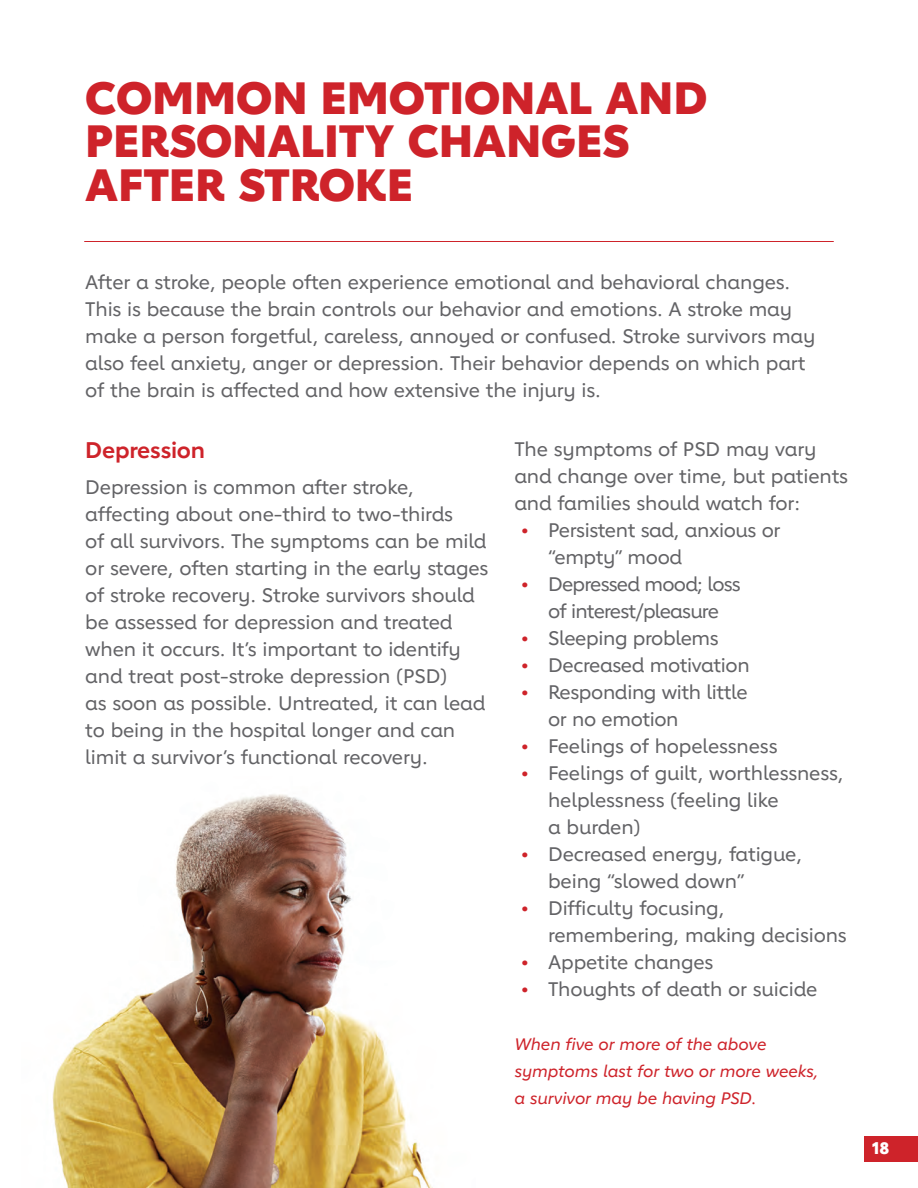
<style>
.page{position:relative;width:918px;height:1188px;background:#fff}
.page>*{position:absolute;margin:0;border:0;box-sizing:border-box;transform-origin:0 0}
.Section_Header{font:800 45px/43.5px "Lub Dub";letter-spacing:-.005em;color:#ce232a}
.Paragraph_Title{font:700 22.5px "Lub Dub";letter-spacing:-.01em;color:#ce232a}
.Body_Copy{font:500 19.5px/27px "Lub Dub";letter-spacing:-.01em;color:#636366}
.Body_Copy-2{font:500 19.5px/27px "Lub Dub";letter-spacing:-.04em;color:#636366;text-align:center}
.Legal{font:italic 500 16.5px/27px "Lub Dub";letter-spacing:-.01em;color:#ce232a}
.t1{font:800 16.5px "Lub Dub";color:#fff}
.s1{font-weight:700;color:#ce232a}
</style>
<div class="page">
<img style="left:52px;top:794px;width:381px;height:394px">
<hr style="left:84px;top:241px;width:750px;height:1px;background:#ce232a">
<div style="left:864px;top:1136px;width:54px;height:26px;background:#ce232a"></div>
<h2 class="Section_Header" style="left:85px;top:75px;width:623px">COMMON EMOTIONAL AND<br>PERSONALITY CHANGES<br>AFTER STROKE</h2>
<p class="Body_Copy" style="left:85px;top:268px;width:732px">After a stroke, people often experience emotional and behavioral changes.<br>This is because the brain controls our behavior and emotions. A stroke may make a person forgetful, careless, annoyed or confused. Stroke survivors may also feel anxiety, anger or depression. Their behavior depends on which part of the brain is affected and how extensive the injury is.</p>
<h3 class="Paragraph_Title" style="left:85px;top:436px;width:121px">Depression</h3>
<p class="Body_Copy" style="left:85px;top:473px;width:405px">Depression is common after stroke, affecting about one-third to two-thirds<br>of all survivors. The symptoms can be mild or severe, often starting in the early stages of stroke recovery. Stroke survivors should be assessed for depression and treated when it occurs. It’s important to identify and treat post-stroke depression (PSD)<br>as soon as possible. Untreated, it can lead to being in the hospital longer and can limit a survivor’s functional recovery.</p>
<p class="Body_Copy" style="left:514px;top:435px;width:335px">The symptoms of PSD may vary and change over time, but patients and families should watch for:</p>
<p class="Body_Copy" style="left:548px;top:516px;width:234px;text-indent:-27px"><span class="s1">•</span> Persistent sad, anxious or “empty” mood</p>
<p class="Body_Copy-2" style="left:521px;top:570px;width:221px"><span class="s1">•</span> Depressed mood; loss of interest/pleasure</p>
<p class="Body_Copy" style="left:521px;top:624px;width:199px"><span class="s1">•</span> Sleeping problems</p>
<p class="Body_Copy" style="left:521px;top:651px;width:230px"><span class="s1">•</span> Decreased motivation</p>
<p class="Body_Copy" style="left:548px;top:678px;width:201px;text-indent:-27px"><span class="s1">•</span> Responding with little or no emotion</p>
<p class="Body_Copy" style="left:521px;top:732px;width:258px"><span class="s1">•</span> Feelings of hopelessness</p>
<p class="Body_Copy" style="left:548px;top:759px;width:297px;text-indent:-27px"><span class="s1">•</span> Feelings of guilt, worthlessness, helplessness (feeling like<br>a burden)</p>
<p class="Body_Copy" style="left:548px;top:840px;width:256px;text-indent:-27px"><span class="s1">•</span> Decreased energy, fatigue, being “slowed down”</p>
<p class="Body_Copy" style="left:548px;top:894px;width:300px;text-indent:-27px"><span class="s1">•</span> Difficulty focusing, remembering, making decisions</p>
<p class="Body_Copy" style="left:521px;top:948px;width:194px"><span class="s1">•</span> Appetite changes</p>
<p class="Body_Copy" style="left:521px;top:975px;width:298px"><span class="s1">•</span> Thoughts of death or suicide</p>
<p class="Legal" style="left:514px;top:1030px;width:305px">When five or more of the above symptoms last for two or more weeks, a survivor may be having PSD.</p>
<p class="t1" style="left:872px;top:1138px;width:19px">18</p>
</div>
